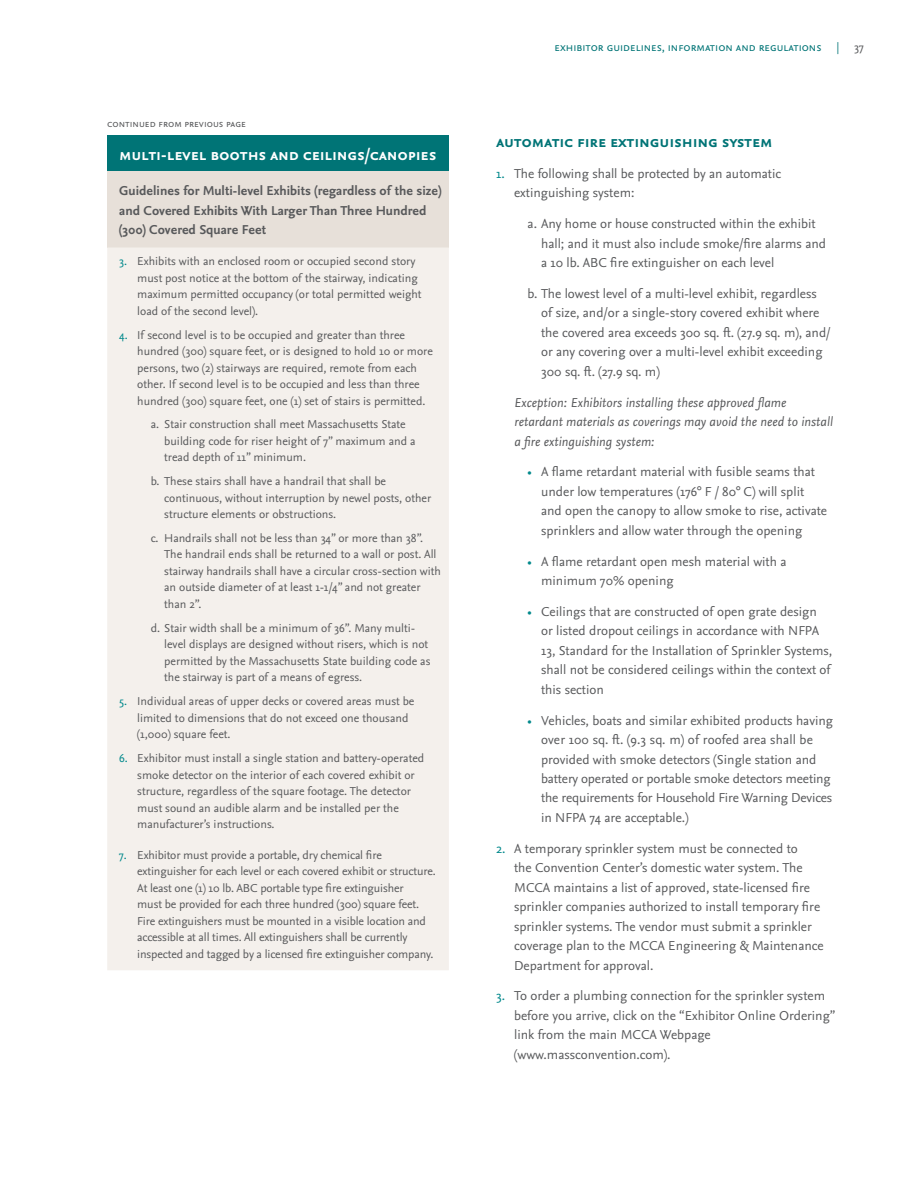
<style>
.page{position:relative;width:918px;height:1188px;background:#fff}
.page>*{position:absolute;margin:0;border:0;box-sizing:border-box;transform-origin:0 0}
.t1{font:700 16.5px "Nexus Sans Pro";letter-spacing:-.01em;color:#fff}
.t2{font:700 16.5px "Nexus Sans Pro";letter-spacing:-.01em;color:#007476}
.t3{font:13.5px/19.5px "Nexus Sans Pro";color:#58595b}
.t4{font:italic 13.5px/19.5px "Nexus Sans Pro";color:#58595b}
.t5{font:700 13.5px/19.5px "Nexus Sans Pro";color:#58595b}
.t6{font:12px/16.5px "Nexus Sans Pro";color:#58595b}
.t7{font:12px "Nexus Sans Pro";color:#007476}
.t8{font:10.5px "Nexus Sans Pro";color:#58595b}
.s1{color:#00888b}
.s2{color:#007476}
</style>
<div class="page">
<div style="left:107px;top:135px;width:342px;height:36px;background:#007476"></div>
<div style="left:107px;top:171px;width:342px;height:77px;background:#e7e0d9"></div>
<div style="left:107px;top:248px;width:342px;height:722px;background:#f4f0ec"></div>
<p class="t8" style="left:107px;top:115px;width:140px">continued from previous page</p>
<h1 class="t1" style="left:119px;top:142px;width:319px">multi-level booths and ceilings/canopies</h1>
<p class="t5" style="left:119px;top:181px;width:324px">Guidelines for Multi-level Exhibits (regardless of the size) and Covered Exhibits With Larger Than Three Hundred (300) Covered Square Feet</p>
<p class="t6" style="left:137px;top:252px;width:286px;text-indent:-18px"><span class="s1">3.</span> Exhibits with an enclosed room or occupied second story must post notice at the bottom of the stairway, indicating maximum permitted occupancy (or total permitted weight load of the second level).</p>
<p class="t6" style="left:137px;top:326px;width:297px;text-indent:-18px"><span class="s1">4.</span> If second level is to be occupied and greater than three hundred (300) square feet, or is designed to hold 10 or more persons, two (2) stairways are required, remote from each other. If second level is to be occupied and less than three hundred (300) square feet, one (1) set of stairs is permitted.</p>
<p class="t6" style="left:164px;top:416px;width:253px;text-indent:-14px">a. Stair construction shall meet Massachusetts State building code for riser height of 7” maximum and a tread depth of 11” minimum.</p>
<p class="t6" style="left:164px;top:472px;width:268px;text-indent:-14px">b. These stairs shall have a handrail that shall be continuous, without interruption by newel posts, other structure elements or obstructions.</p>
<p class="t6" style="left:164px;top:529px;width:278px;text-indent:-13px">c. Handrails shall not be less than 34” or more than 38”.<br>The handrail ends shall be returned to a wall or post. All stairway handrails shall have a circular cross-section with an outside diameter of at least 1-1/4” and not greater than 2”.</p>
<p class="t6" style="left:164px;top:619px;width:268px;text-indent:-13px">d. Stair width shall be a minimum of 36”. Many multi&shy;level displays are designed without risers, which is not permitted by the Massachusetts State building code as the stairway is part of a means of egress.</p>
<p class="t6" style="left:137px;top:692px;width:279px;text-indent:-18px"><span class="s1">5.</span> Individual areas of upper decks or covered areas must be limited to dimensions that do not exceed one thousand (1,000) square feet.</p>
<p class="t6" style="left:137px;top:749px;width:289px;text-indent:-18px"><span class="s1">6.</span> Exhibitor must install a single station and battery-operated smoke detector on the interior of each covered exhibit or structure, regardless of the square footage. The detector must sound an audible alarm and be installed per the manufacturer’s instructions.</p>
<p class="t6" style="left:137px;top:846px;width:300px;text-indent:-18px"><span class="s1">7.</span> Exhibitor must provide a portable, dry chemical fire extinguisher for each level or each covered exhibit or structure.<br>At least one (1) 10 lb. ABC portable type fire extinguisher<br>must be provided for each three hundred (300) square feet.<br>Fire extinguishers must be mounted in a visible location and accessible at all times. All extinguishers shall be currently inspected and tagged by a licensed fire extinguisher company.</p>
<p class="t7" style="left:555px;top:38px;width:268px">exhibitor guidelines, information and regulations</p>
<p class="t6" style="left:837px;top:38px;width:29px"><span class="s2">|</span> 37</p>
<h1 class="t2" style="left:496px;top:129px;width:278px">automatic fire extinguishing system</h1>
<p class="t3" style="left:514px;top:163px;width:269px;text-indent:-18px"><span class="s1">1.</span> The following shall be protected by an automatic extinguishing system:</p>
<p class="t3" style="left:541px;top:213px;width:286px;text-indent:-14px">a. Any home or house constructed within the exhibit hall; and it must also include smoke/fire alarms and a 10 lb. ABC fire extinguisher on each level</p>
<p class="t3" style="left:541px;top:283px;width:291px;text-indent:-14px">b. The lowest level of a multi-level exhibit, regardless of size, and/or a single-story covered exhibit where the covered area exceeds 300 sq. ft. (27.9 sq. m), and/ or any covering over a multi-level exhibit exceeding 300 sq. ft. (27.9 sq. m)</p>
<p class="t4" style="left:514px;top:392px;width:320px">Exception: Exhibitors installing these approved flame retardant materials as coverings may avoid the need to install a fire extinguishing system:</p>
<p class="t3" style="left:541px;top:461px;width:287px;text-indent:-14px"><span class="s1">•</span> A flame retardant material with fusible seams that under low temperatures (176° F / 80° C) will split and open the canopy to allow smoke to rise, activate sprinklers and allow water through the opening</p>
<p class="t3" style="left:541px;top:551px;width:247px;text-indent:-14px"><span class="s1">•</span> A flame retardant open mesh material with a minimum 70% opening</p>
<p class="t3" style="left:541px;top:601px;width:292px;text-indent:-14px"><span class="s1">•</span> Ceilings that are constructed of open grate design<br>or listed dropout ceilings in accordance with NFPA 13, Standard for the Installation of Sprinkler Systems, shall not be considered ceilings within the context of this section</p>
<p class="t3" style="left:541px;top:710px;width:293px;text-indent:-14px"><span class="s1">•</span> Vehicles, boats and similar exhibited products having over 100 sq. ft. (9.3 sq. m) of roofed area shall be provided with smoke detectors (Single station and battery operated or portable smoke detectors meeting the requirements for Household Fire Warning Devices in NFPA 74 are acceptable.)</p>
<p class="t3" style="left:514px;top:838px;width:311px;text-indent:-18px"><span class="s1">2.</span> A temporary sprinkler system must be connected to<br>the Convention Center’s domestic water system. The MCCA maintains a list of approved, state-licensed fire sprinkler companies authorized to install temporary fire sprinkler systems. The vendor must submit a sprinkler coverage plan to the MCCA Engineering &amp; Maintenance Department for approval.</p>
<p class="t3" style="left:514px;top:986px;width:323px;text-indent:-18px"><span class="s1">3.</span> To order a plumbing connection for the sprinkler system before you arrive, click on the “Exhibitor Online Ordering” link from the main MCCA Webpage (www.massconvention.com).</p>
</div>
